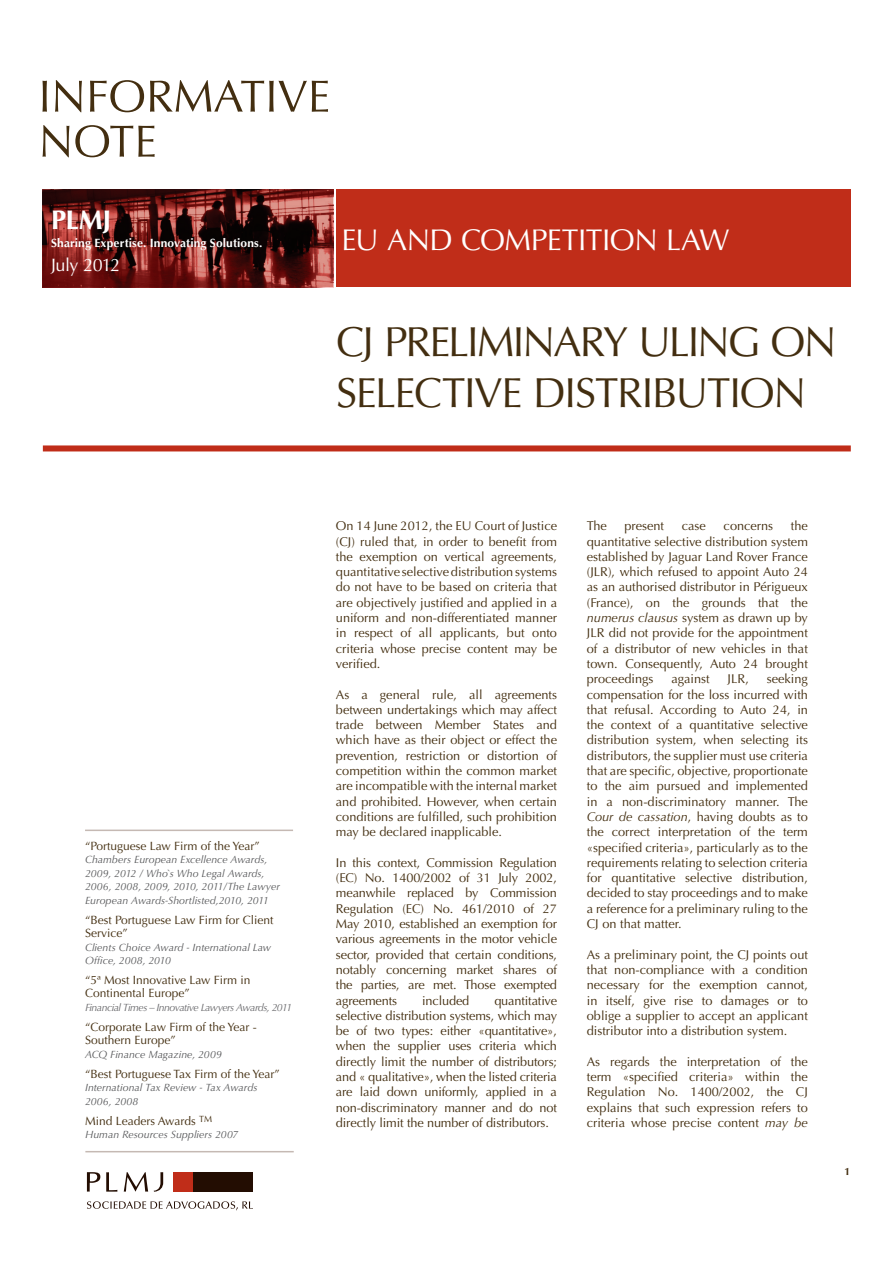
<style>
.page{position:relative;width:893px;height:1263px;background:#fff}
.page>*{position:absolute;margin:0;border:0;box-sizing:border-box;transform-origin:0 0}
.t1{font:42px/50.4px "Optima";letter-spacing:-.035em;color:#432e10}
.t2{font:30px "Optima";letter-spacing:-.02em;color:#fff}
.t3{font:700 27px "Optima";color:#fff}
.t4{font:18px "Optima";letter-spacing:-.04em;color:#fff}
.t5{font:12.75px/15.3px "Optima";color:#432e10;text-align:justify}
.t6{font:12px/13.5px "Optima";color:#432e10}
.t7{font:700 12px "Optima";letter-spacing:.01em;color:#fff}
.t8{font:italic 10.5px/13.5px "Optima";letter-spacing:.005em;color:#57585a}
.t9{font:italic 10.5px "Optima";letter-spacing:-.05em;color:#69696c}
.t10{font:700 10.5px "Optima";color:#432e10}
.s1{font-style:italic}
</style>
<div class="page">
<svg style="left:43px;top:189px;width:290px;height:98px;background:#62201e"></svg>
<div style="left:43px;top:445px;width:808px;height:6px;background:#c02d19"></div>
<div style="left:336px;top:189px;width:515px;height:98px;background:#c02d19"></div>
<svg style="left:43px;top:125px;width:112px;height:32px"></svg>
<svg style="left:43px;top:80px;width:285px;height:32px"></svg>
<hr style="left:85px;top:829px;width:208px;height:2px;background:#c5b9b3">
<hr style="left:85px;top:1151px;width:209px;height:1px;background:#c5b9b3">
<div style="left:192px;top:1172px;width:61px;height:19px;background:#230d02"></div>
<div style="left:173px;top:1172px;width:19px;height:19px;background:#c02d19"></div>
<svg style="left:87px;top:1172px;width:76px;height:20px"></svg>
<svg style="left:87px;top:1201px;width:166px;height:9px"></svg>
<p class="t3" style="left:51px;top:205px;width:62px">PLMJ</p>
<p class="t7" style="left:51px;top:236px;width:213px">Sharing Expertise. Innovating Solutions.</p>
<h2 class="t2" style="left:342px;top:223px;width:389px">EU AND COMPETITION LAW</h2>
<p class="t4" style="left:51px;top:254px;width:71px">July 2012</p>
<p class="t1" style="left:336px;top:318px;width:502px">CJ PRELIMINARY ULING ON<br>SELECTIVE DISTRIBUTION</p>
<p class="t6" style="left:85px;top:839px;width:176px">“Portuguese Law Firm of the Year”</p>
<p class="t8" style="left:85px;top:853px;width:196px">Chambers European Excellence Awards, 2009, 2012 / Who`s Who Legal Awards, 2006, 2008, 2009, 2010, 2011/The Lawyer European Awards-Shortlisted,2010, 2011</p>
<p class="t6" style="left:85px;top:913px;width:190px">“Best Portuguese Law Firm for Client<br>Service”</p>
<p class="t8" style="left:85px;top:940px;width:187px">Clients Choice Award - International Law<br>Office, 2008, 2010</p>
<p class="t6" style="left:85px;top:973px;width:167px">“5ª Most Innovative Law Firm in<br>Continental Europe”</p>
<p class="t9" style="left:85px;top:1001px;width:208px">Financial Times – Innovative Lawyers Awards, 2011</p>
<p class="t6" style="left:85px;top:1020px;width:173px">“Corporate Law Firm of the Year -<br>Southern Europe”</p>
<p class="t8" style="left:85px;top:1048px;width:138px">ACQ Finance Magazine, 2009</p>
<p class="t6" style="left:85px;top:1067px;width:196px">“Best Portuguese Tax Firm of the Year”</p>
<p class="t8" style="left:85px;top:1081px;width:174px">International Tax Review - Tax Awards<br>2006, 2008</p>
<p class="t6" style="left:85px;top:1114px;width:129px">Mind Leaders Awards <sup>TM</sup></p>
<p class="t8" style="left:85px;top:1128px;width:155px">Human Resources Suppliers 2007</p>
<p class="t5" style="left:336px;top:518px;width:223px">On 14 June 2012, the EU Court of Justice (CJ) ruled that, in order to benefit from the exemption on vertical agreements, quantitative selective distribution systems do not have to be based on criteria that are objectively justified and applied in a uniform and non-differentiated manner in respect of all applicants, but onto criteria whose precise content may be verified.</p>
<p class="t5" style="left:336px;top:687px;width:223px">As a general rule, all agreements between undertakings which may affect trade between Member States and which have as their object or effect the prevention, restriction or distortion of competition within the common market are incompatible with the internal market and prohibited. However, when certain conditions are fulfilled, such prohibition may be declared inapplicable.</p>
<p class="t5" style="left:336px;top:855px;width:223px">In this context, Commission Regulation (EC) No. 1400/2002 of 31 July 2002, meanwhile replaced by Commission Regulation (EC) No. 461/2010 of 27<br>May 2010, established an exemption for various agreements in the motor vehicle sector, provided that certain conditions, notably concerning market shares of the parties, are met. Those exempted agreements</p>
<p class="t5" style="left:422px;top:993px;width:49px">included</p>
<p class="t5" style="left:336px;top:993px;width:223px;text-indent:158px">quantitative selective distribution systems, which may be of two types: either «quantitative», when the supplier uses criteria which directly limit the number of distributors; and « qualitative», when the listed criteria are laid down uniformly, applied in a non-discriminatory manner and do not directly limit the number of distributors.</p>
<p class="t5" style="left:587px;top:518px;width:223px;text-indent:204px">the quantitative selective distribution system established by Jaguar Land Rover France (JLR), which refused to appoint Auto 24 as an authorised distributor in Périgueux (France), on the grounds that the <span class="s1">numerus clausus</span> system as drawn up by JLR did not provide for the appointment of a distributor of new vehicles in that town. Consequently, Auto 24 brought proceedings</p>
<p class="t5" style="left:587px;top:518px;width:21px">The</p>
<p class="t5" style="left:624px;top:518px;width:41px">present</p>
<p class="t5" style="left:682px;top:518px;width:26px">case</p>
<p class="t5" style="left:724px;top:518px;width:51px">concerns</p>
<p class="t5" style="left:587px;top:671px;width:223px;text-indent:180px">seeking compensation for the loss incurred with that refusal. According to Auto 24, in the context of a quantitative selective distribution system, when selecting its distributors, the supplier must use criteria that are specific, objective, proportionate to the aim pursued and implemented in a non-discriminatory manner. The <span class="s1">Cour de cassation</span>, having doubts as to the correct interpretation of the term «specified criteria», particularly as to the requirements relating to selection criteria for quantitative selective distribution, decided to stay proceedings and to make a reference for a preliminary ruling to the CJ on that matter.</p>
<p class="t5" style="left:587px;top:947px;width:223px">As a preliminary point, the CJ points out that non-compliance with a condition necessary for the exemption cannot, in itself, give rise to damages or to oblige a supplier to accept an applicant distributor into a distribution system.</p>
<p class="t5" style="left:587px;top:1054px;width:223px">As regards the interpretation of the term «specified criteria» within the Regulation No. 1400/2002, the CJ explains that such expression refers to criteria whose precise content <span class="s1">may be</span></p>
<p class="t5" style="left:671px;top:671px;width:40px">against</p>
<p class="t5" style="left:728px;top:671px;width:23px">JLR,</p>
<p class="t10" style="left:845px;top:1165px;width:7px">1</p>
</div>
